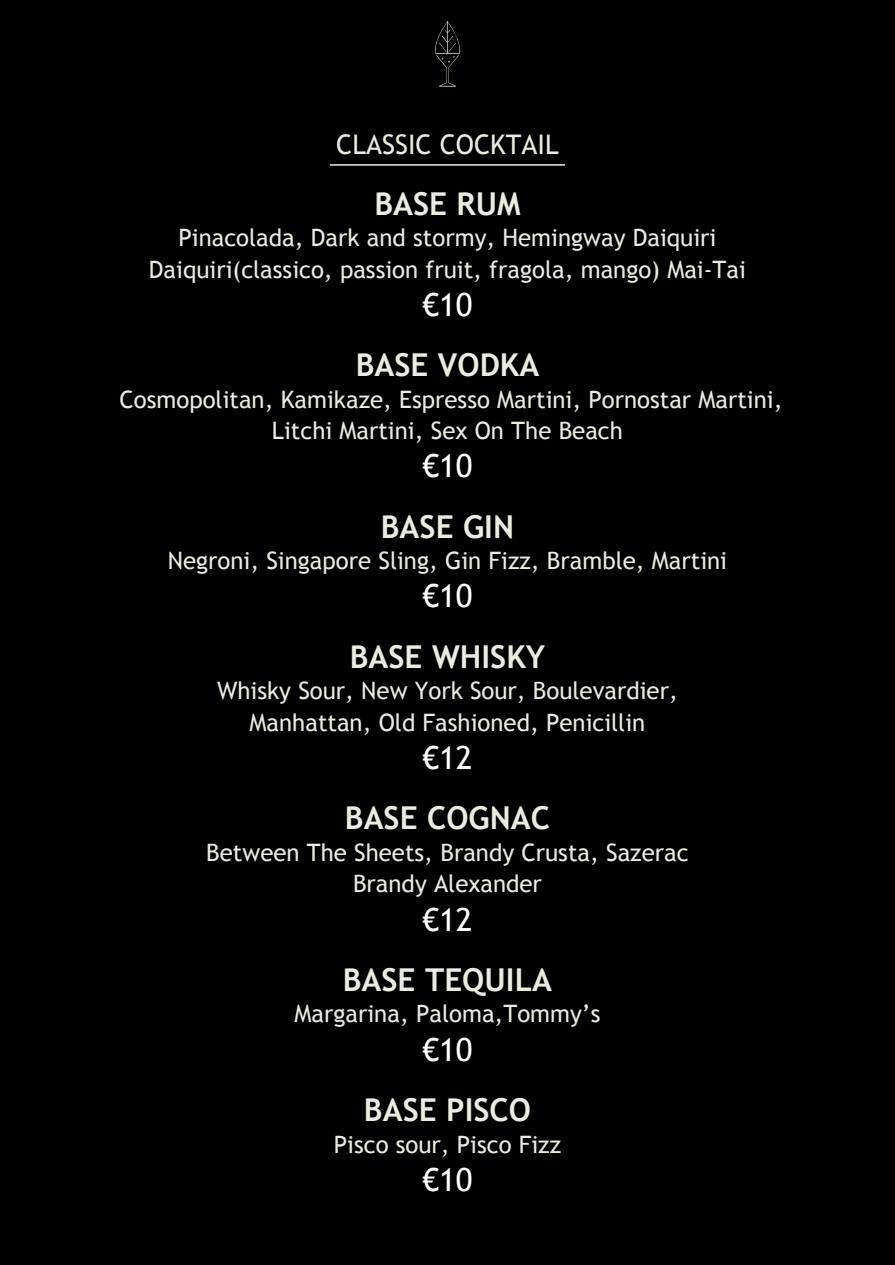
<style>
.page{position:relative;width:895px;height:1265px;background:#fff}
.page>*{position:absolute;margin:0;border:0;box-sizing:border-box;transform-origin:0 0}
.t1{font:31.8px "Trebuchet MS";color:#fff}
.t2{font:700 31.5px "Trebuchet MS";color:#ebebdf}
.t3{font:27px "Trebuchet MS";color:#ebebdf}
.t4{font:24px/31.5px "Trebuchet MS";color:#ebebdf;text-align:center}
</style>
<div class="page">
<div style="left:0;top:0;width:895px;height:1264px;background:#000"></div>
<svg style="left:435px;top:21px;width:25px;height:66px"></svg>
<hr style="left:330px;top:164px;width:235px;height:2px;background:#ebebdf">
<p class="t3" style="left:336px;top:129px;width:224px">CLASSIC COCKTAIL</p>
<h2 class="t2" style="left:374px;top:184px;width:148px">BASE RUM</h2>
<p class="t4" style="left:149px;top:222px;width:598px">Pinacolada, Dark and stormy, Hemingway Daiquiri<br>Daiquiri(classico, passion fruit, fragola, mango) Mai-Tai</p>
<h1 class="t1" style="left:422px;top:286px;width:52px">€10</h1>
<h2 class="t2" style="left:356px;top:345px;width:185px">BASE VODKA</h2>
<p class="t4" style="left:120px;top:384px;width:664px">Cosmopolitan, Kamikaze, Espresso Martini, Pornostar Martini,<br>Litchi Martini, Sex On The Beach</p>
<h1 class="t1" style="left:422px;top:447px;width:52px">€10</h1>
<h2 class="t2" style="left:381px;top:507px;width:135px">BASE GIN</h2>
<p class="t4" style="left:168px;top:545px;width:561px">Negroni, Singapore Sling, Gin Fizz, Bramble, Martini</p>
<h1 class="t1" style="left:422px;top:577px;width:52px">€10</h1>
<h2 class="t2" style="left:350px;top:637px;width:197px">BASE WHISKY</h2>
<p class="t4" style="left:217px;top:675px;width:462px">Whisky Sour, New York Sour, Boulevardier,<br>Manhattan, Old Fashioned, Penicillin</p>
<h1 class="t1" style="left:422px;top:739px;width:52px">€12</h1>
<h2 class="t2" style="left:345px;top:798px;width:207px">BASE COGNAC</h2>
<p class="t4" style="left:206px;top:837px;width:484px">Between The Sheets, Brandy Crusta, Sazerac<br>Brandy Alexander</p>
<h1 class="t1" style="left:422px;top:900px;width:52px">€12</h1>
<h2 class="t2" style="left:343px;top:960px;width:211px">BASE TEQUILA</h2>
<p class="t4" style="left:294px;top:998px;width:307px">Margarina, Paloma,Tommy’s</p>
<h1 class="t1" style="left:422px;top:1030px;width:52px">€10</h1>
<h2 class="t2" style="left:364px;top:1090px;width:168px">BASE PISCO</h2>
<p class="t4" style="left:334px;top:1128px;width:229px">Pisco sour, Pisco Fizz</p>
<h1 class="t1" style="left:422px;top:1160px;width:52px">€10</h1>
</div>
